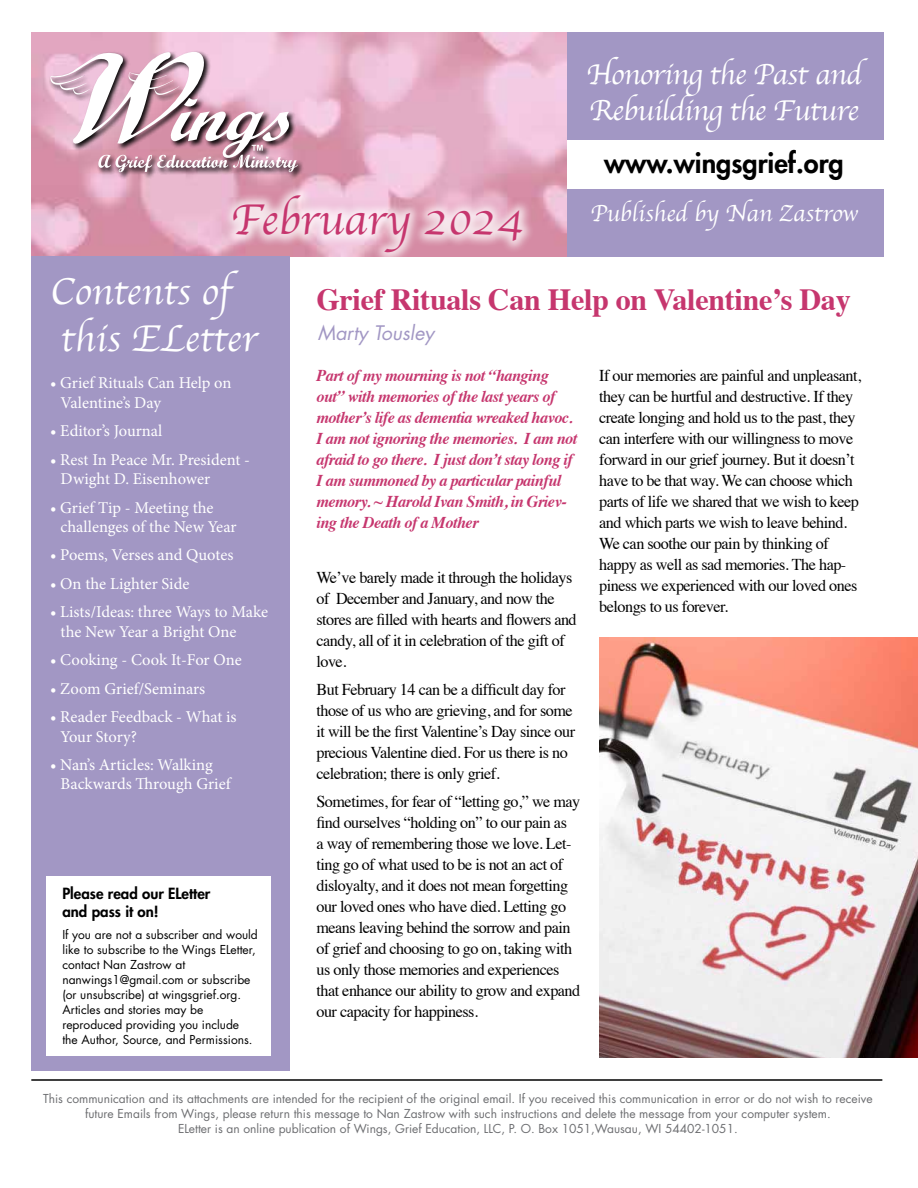
<style>
.page{position:relative;width:918px;height:1188px;background:#fff}
.page>*{position:absolute;margin:0;border:0;box-sizing:border-box;transform-origin:0 0}
.t1{font:45px "Apple Chancery";color:#c6366e}
.t2{font:39px/46.8px "Apple Chancery";color:#fff}
.t3{font:700 30.75px "Times";letter-spacing:-.01em;color:#c6366e}
.t4{font:30px/36px "Apple Chancery";letter-spacing:-.02em;color:#fff}
.t5{font:800 27px "Futura Std";color:#000}
.t6{font:24px "Apple Chancery";color:#fff}
.t7{font:italic 19.5px "Futura Std";color:#a297c4}
.t8{font:16.5px/21px "Times";letter-spacing:-.03em;color:#000}
.t9{font:16.5px/19.5px "Minion Pro";color:#fff}
.t10{font:italic 700 16.5px/21px "Times";letter-spacing:-.03em;color:#c6366e}
.t11{font:800 15px/18px "Futura Std";color:#000}
.t12{font:12px/15px "Futura Std";color:#6d6e71;text-align:center}
.t13{font:12px/15px "Futura Std";color:#000}
</style>
<div class="page">
<img style="left:31px;top:32px;width:536px;height:224px">
<div style="left:31px;top:256px;width:258px;height:815px;background:#a297c4"></div>
<hr style="left:31px;top:1079px;width:851px;height:2px;background:#000">
<div style="left:46px;top:876px;width:225px;height:180px;background:#fff"></div>
<div style="left:567px;top:32px;width:316px;height:224px;background:#a297c4"></div>
<div style="left:567px;top:140px;width:322px;height:49px;background:#fff"></div>
<div style="left:221px;top:182px;width:314px;height:83px;background:#fff;opacity:.75"></div>
<div style="left:49px;top:50px;width:256px;height:129px;background:#000;opacity:.95"></div>
<svg style="left:49px;top:45px;width:249px;height:127px"></svg>
<img style="left:599px;top:637px;width:319px;height:420px">
<h3 class="t4" style="left:586px;top:56px;width:277px">Honoring the Past and<br>Rebuilding the Future</h3>
<h3 class="t5" style="left:604px;top:146px;width:241px">www.wingsgrief.org</h3>
<h1 class="t1" style="left:231px;top:184px;width:295px">February 2024</h1>
<h3 class="t6" style="left:590px;top:194px;width:269px">Published by Nan Zastrow</h3>
<h2 class="t2" style="left:50px;top:268px;width:209px">Contents of this ELetter</h2>
<p class="t9" style="left:61px;top:373px;width:172px;text-indent:-10px">• Grief Rituals Can Help on<br>Valentine’s Day</p>
<p class="t9" style="left:50px;top:421px;width:114px">• Editor’s Journal</p>
<p class="t9" style="left:61px;top:450px;width:191px;text-indent:-10px">• Rest In Peace Mr. President -<br>Dwight D. Eisenhower</p>
<p class="t9" style="left:61px;top:498px;width:178px;text-indent:-10px">• Grief Tip - Meeting the challenges of the New Year</p>
<p class="t9" style="left:50px;top:546px;width:185px">• Poems, Verses and Quotes</p>
<p class="t9" style="left:50px;top:574px;width:141px">• On the Lighter Side</p>
<p class="t9" style="left:61px;top:602px;width:209px;text-indent:-10px">• Lists/Ideas: three Ways to Make the New Year a Bright One</p>
<p class="t9" style="left:50px;top:650px;width:193px">• Cooking - Cook It-For One</p>
<p class="t9" style="left:50px;top:679px;width:157px">• Zoom Grief/Seminars</p>
<p class="t9" style="left:61px;top:707px;width:178px;text-indent:-10px">• Reader Feedback - What is<br>Your Story?</p>
<p class="t9" style="left:61px;top:755px;width:172px;text-indent:-10px">• Nan’s Articles: Walking<br>Backwards Through Grief</p>
<p class="t11" style="left:62px;top:884px;width:149px">Please read our ELetter and pass it on!</p>
<p class="t13" style="left:62px;top:927px;width:197px">If you are not a subscriber and would like to subscribe to the Wings ELetter, contact Nan Zastrow at nanwings1@gmail.com or subscribe (or unsubscribe) at wingsgrief.org.<br>Articles and stories may be reproduced providing you include<br>the Author, Source, and Permissions.</p>
<h3 class="t3" style="left:316px;top:270px;width:536px">Grief Rituals Can Help on Valentine’s Day</h3>
<p class="t7" style="left:318px;top:321px;width:118px">Marty Tousley</p>
<p class="t10" style="left:316px;top:363px;width:262px">Part of my mourning is not “hanging out” with memories of the last years of mother’s life as dementia wreaked havoc.<br>I am not ignoring the memories. I am not afraid to go there. I just don’t stay long if I am summoned by a particular painful memory. ~ Harold Ivan Smith, in Griev&shy;ing the Death of a Mother</p>
<p class="t8" style="left:316px;top:566px;width:262px">We’ve barely made it through the holidays of December and January, and now the stores are filled with hearts and flowers and candy, all of it in celebration of the gift of love.</p>
<p class="t8" style="left:316px;top:677px;width:260px">But February 14 can be a difficult day for those of us who are grieving, and for some it will be the first Valentine’s Day since our precious Valentine died. For us there is no celebration; there is only grief.</p>
<p class="t8" style="left:316px;top:789px;width:265px">Sometimes, for fear of “letting go,” we may find ourselves “holding on” to our pain as<br>a way of remembering those we love. Let&shy;ting go of what used to be is not an act of disloyalty, and it does not mean forgetting our loved ones who have died. Letting go means leaving behind the sorrow and pain of grief and choosing to go on, taking with us only those memories and experiences that enhance our ability to grow and expand our capacity for happiness.</p>
<p class="t8" style="left:599px;top:363px;width:264px">If our memories are painful and unpleasant, they can be hurtful and destructive. If they create longing and hold us to the past, they can interfere with our willingness to move forward in our grief journey. But it doesn’t have to be that way. We can choose which parts of life we shared that we wish to keep and which parts we wish to leave behind.<br>We can soothe our pain by thinking of happy as well as sad memories. The hap&shy;piness we experienced with our loved ones belongs to us forever.</p>
<p class="t12" style="left:43px;top:1092px;width:831px">This communication and its attachments are intended for the recipient of the original email. If you received this communication in error or do not wish to receive future Emails from Wings, please return this message to Nan Zastrow with such instructions and delete the message from your computer system.<br>ELetter is an online publication of Wings, Grief Education, LLC, P. O. Box 1051,Wausau, WI 54402-1051.</p>
</div>
